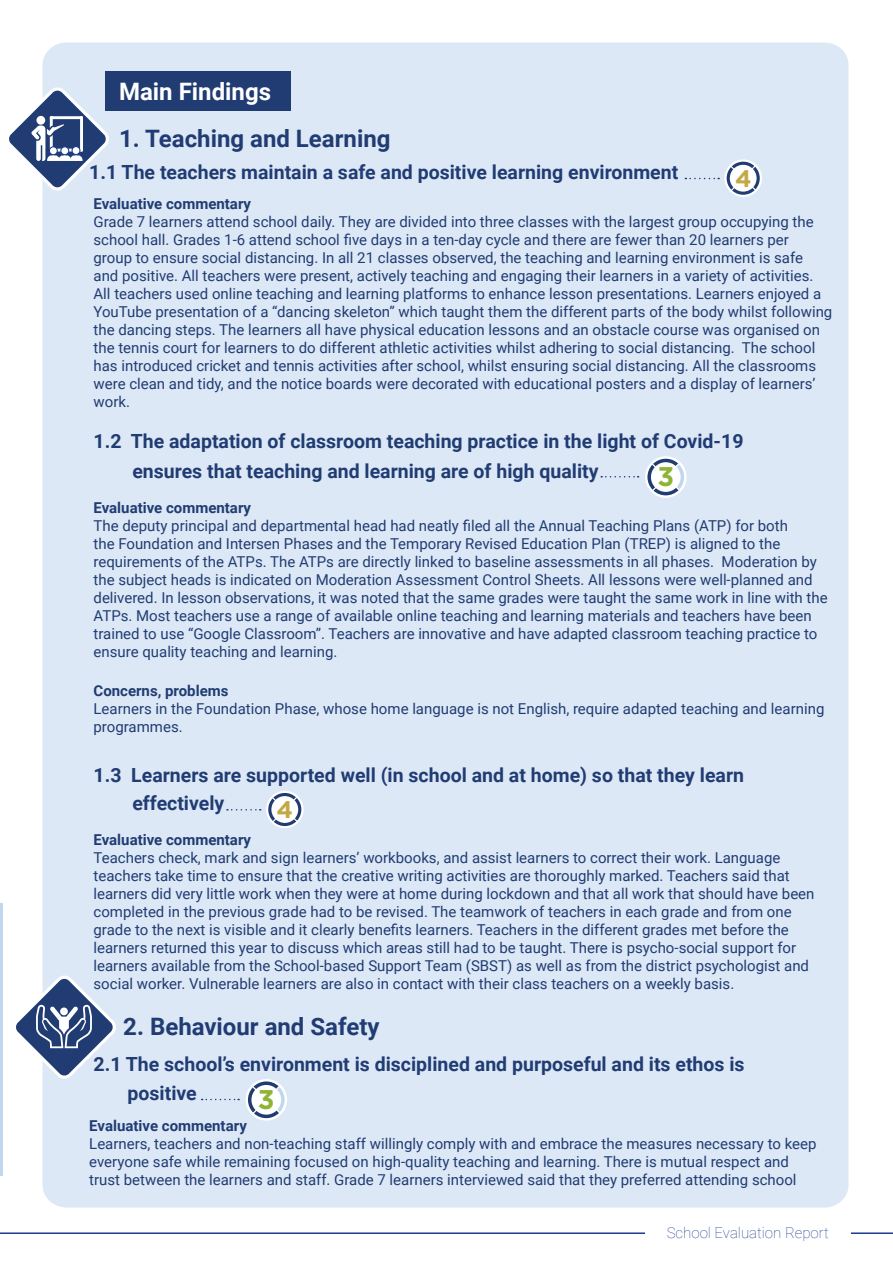
<style>
.page{position:relative;width:893px;height:1263px;background:#fff}
.page>*{position:absolute;margin:0;border:0;box-sizing:border-box;transform-origin:0 0}
.t1{font:700 27px "Gotham";color:#8db435}
.t2{font:700 24px "Roboto";color:#203c73}
.t3{font:700 24px "Roboto";color:#fff}
.t4{font:700 24px "Gotham";color:#c2a946}
.t5{font:700 19.5px/28.5px "Roboto";color:#203c73}
.t6{font:15px/18px "Roboto";color:#203c73}
.t7{font:700 15px "Roboto";color:#203c73}
.t8{font:100 15px "Roboto";color:#1c3a8e}
</style>
<div class="page">
<hr style="left:0;top:1232px;width:893px;height:2px;background:#1c3a8e">
<div style="left:645px;top:1220px;width:205px;height:24px;background:#fff"></div>
<hr style="left:0;top:903px;width:3px;height:273px;background:#c0d7f0">
<div style="left:43px;top:43px;width:805px;height:1164px;background:#dde8f6;border-radius:23px"></div>
<div style="left:105px;top:71px;width:186px;height:40px;background:#203c73"></div>
<svg style="left:9px;top:84px;width:100px;height:110px"></svg>
<svg style="left:16px;top:972px;width:100px;height:110px"></svg>
<svg style="left:645px;top:456px;width:42px;height:42px"></svg>
<svg style="left:647px;top:459px;width:37px;height:36px"></svg>
<svg style="left:601px;top:476px;width:38px;height:1px"></svg>
<svg style="left:724px;top:159px;width:38px;height:38px"></svg>
<svg style="left:727px;top:162px;width:33px;height:33px"></svg>
<svg style="left:685px;top:178px;width:34px;height:1px"></svg>
<svg style="left:266px;top:791px;width:38px;height:37px"></svg>
<svg style="left:268px;top:793px;width:33px;height:33px"></svg>
<svg style="left:227px;top:809px;width:34px;height:1px"></svg>
<div style="left:246px;top:1079px;width:41px;height:41px;background:#fff;border-radius:50%"></div>
<svg style="left:248px;top:1081px;width:37px;height:37px"></svg>
<svg style="left:202px;top:1099px;width:37px;height:1px"></svg>
<h2 class="t3" style="left:119px;top:75px;width:153px">Main Findings</h2>
<h2 class="t2" style="left:119px;top:121px;width:273px">1. Teaching and Learning</h2>
<h3 class="t5" style="left:89px;top:157px;width:590px">1.1 The teachers maintain a safe and positive learning environment</h3>
<p class="t7" style="left:94px;top:193px;width:159px">Evaluative commentary</p>
<p class="t6" style="left:94px;top:212px;width:740px">Grade 7 learners attend school daily. They are divided into three classes with the largest group occupying the school hall. Grades 1-6 attend school five days in a ten-day cycle and there are fewer than 20 learners per<br>group to ensure social distancing. In all 21 classes observed, the teaching and learning environment is safe<br>and positive. All teachers were present, actively teaching and engaging their learners in a variety of activities.<br>All teachers used online teaching and learning platforms to enhance lesson presentations. Learners enjoyed a YouTube presentation of a “dancing skeleton” which taught them the different parts of the body whilst following the dancing steps. The learners all have physical education lessons and an obstacle course was organised on the tennis court for learners to do different athletic activities whilst adhering to social distancing. The school has introduced cricket and tennis activities after school, whilst ensuring social distancing. All the classrooms were clean and tidy, and the notice boards were decorated with educational posters and a display of learners’ work.</p>
<h3 class="t5" style="left:132px;top:425px;width:613px;line-height:30px;text-indent:-39px">1.2 The adaptation of classroom teaching practice in the light of Covid-19 ensures that teaching and learning are of high quality</h3>
<p class="t7" style="left:94px;top:497px;width:159px">Evaluative commentary</p>
<p class="t6" style="left:94px;top:516px;width:736px">The deputy principal and departmental head had neatly filed all the Annual Teaching Plans (ATP) for both<br>the Foundation and Intersen Phases and the Temporary Revised Education Plan (TREP) is aligned to the requirements of the ATPs. The ATPs are directly linked to baseline assessments in all phases. Moderation by the subject heads is indicated on Moderation Assessment Control Sheets. All lessons were well-planned and delivered. In lesson observations, it was noted that the same grades were taught the same work in line with the ATPs. Most teachers use a range of available online teaching and learning materials and teachers have been trained to use “Google Classroom”. Teachers are innovative and have adapted classroom teaching practice to ensure quality teaching and learning.</p>
<p class="t7" style="left:94px;top:680px;width:136px">Concerns, problems</p>
<p class="t6" style="left:94px;top:699px;width:732px">Learners in the Foundation Phase, whose home language is not English, require adapted teaching and learning programmes.</p>
<h3 class="t5" style="left:132px;top:760px;width:613px;text-indent:-39px">1.3 Learners are supported well (in school and at home) so that they learn effectively</h3>
<p class="t7" style="left:94px;top:829px;width:159px">Evaluative commentary</p>
<p class="t6" style="left:94px;top:848px;width:722px">Teachers check, mark and sign learners’ workbooks, and assist learners to correct their work. Language teachers take time to ensure that the creative writing activities are thoroughly marked. Teachers said that learners did very little work when they were at home during lockdown and that all work that should have been completed in the previous grade had to be revised. The teamwork of teachers in each grade and from one grade to the next is visible and it clearly benefits learners. Teachers in the different grades met before the learners returned this year to discuss which areas still had to be taught. There is psycho-social support for learners available from the School-based Support Team (SBST) as well as from the district psychologist and social worker. Vulnerable learners are also in contact with their class teachers on a weekly basis.</p>
<h2 class="t2" style="left:123px;top:1010px;width:258px">2. Behaviour and Safety</h2>
<h3 class="t5" style="left:128px;top:1049px;width:619px;text-indent:-34px">2.1 The school’s environment is disciplined and purposeful and its ethos is positive</h3>
<p class="t7" style="left:89px;top:1115px;width:159px">Evaluative commentary</p>
<p class="t6" style="left:89px;top:1134px;width:729px">Learners, teachers and non-teaching staff willingly comply with and embrace the measures necessary to keep everyone safe while remaining focused on high-quality teaching and learning. There is mutual respect and trust between the learners and staff. Grade 7 learners interviewed said that they preferred attending school</p>
<h2 class="t4" style="left:735px;top:163px;width:18px">4</h2>
<h1 class="t1" style="left:657px;top:459px;width:18px">3</h1>
<h2 class="t4" style="left:277px;top:794px;width:18px">4</h2>
<h1 class="t1" style="left:258px;top:1082px;width:18px">3</h1>
<p class="t8" style="left:667px;top:1222px;width:164px">School Evaluation Report</p>
</div>
